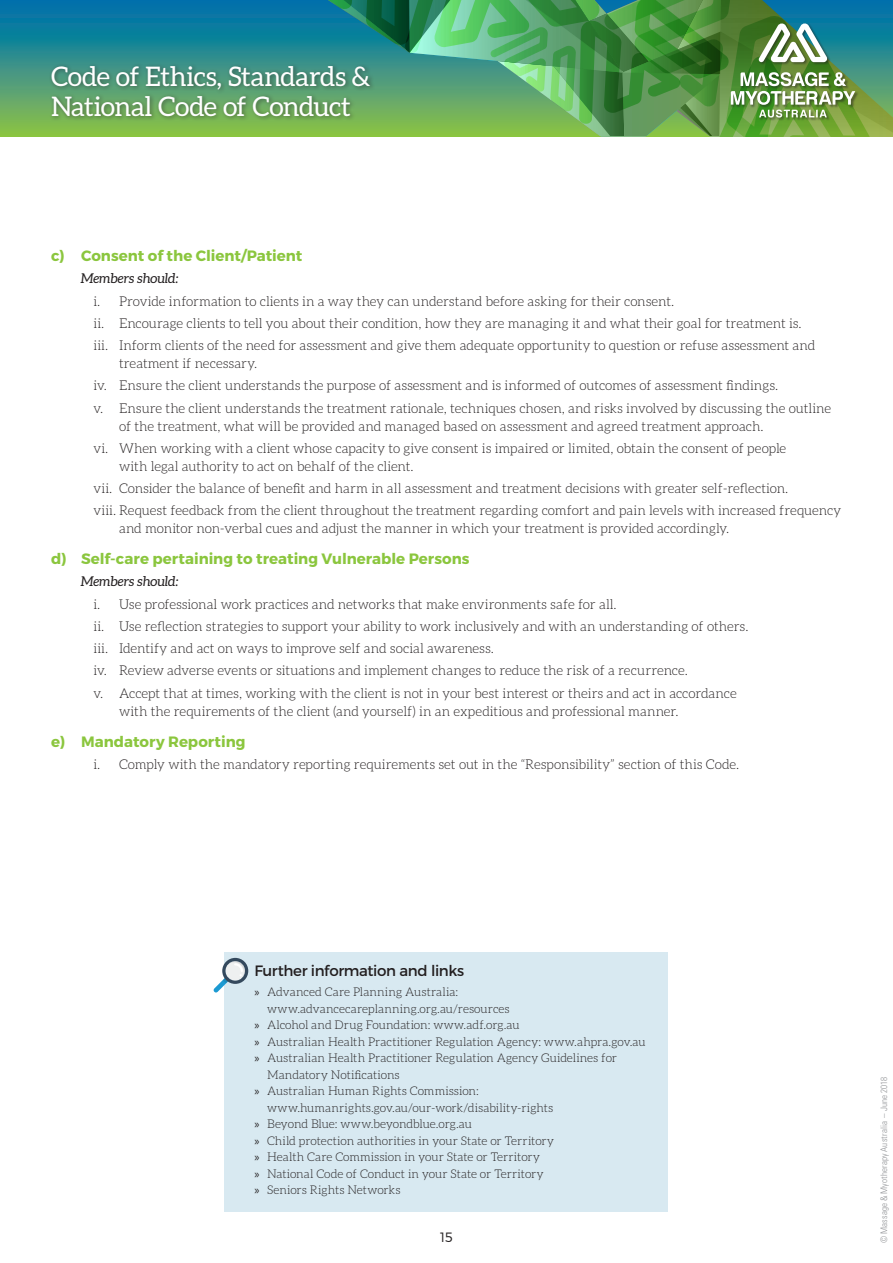
<style>
.page{position:relative;width:893px;height:1263px;background:#fff}
.page>*{position:absolute;margin:0;border:0;box-sizing:border-box;transform-origin:0 0}
.t1{font:27px/30px "Aleo";letter-spacing:-.015em;color:#fff}
.t2{font:700 15px "Montserrat";color:#8bc63e}
.t3{font:15px "Montserrat";letter-spacing:-.025em;color:#231f20}
.t4{font:300 13.5px/22.2px "Aleo";letter-spacing:-.005em;color:#231f20}
.t5{font:italic 13.5px "Aleo";letter-spacing:-.005em;color:#231f20}
.t6{font:300 13.5px "Montserrat";color:#231f20}
.t7{font:300 12px "Aleo";color:#231f20}
.t8{font:300 condensed 9px "Univers";letter-spacing:.015em;color:#939598}
.s1{font-family:"Myriad Pro";font-weight:400}
</style>
<div class="page">
<svg style="left:15px;top:0;width:878px;height:136px;background:#2f8e87"></svg>
<div style="left:49px;top:63px;width:327px;height:59px;background:#231f20;opacity:.5"></div>
<img style="left:234px;top:0;width:636px;height:136px">
<div style="left:225px;top:952px;width:443px;height:260px;background:#d8e9f1"></div>
<svg style="left:213px;top:958px;width:35px;height:35px"></svg>
<h1 class="t1" style="left:51px;top:61px;width:321px">Code of Ethics, Standards &amp;<br>National Code of Conduct</h1>
<p class="t2" style="left:51px;top:247px;width:253px">c) Consent of the Client/Patient</p>
<p class="t5" style="left:81px;top:271px;width:99px">Members should:</p>
<p class="t4" style="left:94px;top:290px;width:723px">i. Provide information to clients in a way they can understand before asking for their consent.<br>ii. Encourage clients to tell you about their condition, how they are managing it and what their goal for treatment is. iii. Inform clients of the need for assessment and give them adequate opportunity to question or refuse assessment and</p>
<p class="t4" style="left:94px;top:352px;width:739px;text-indent:26px">treatment if necessary.<br>iv. Ensure the client understands the purpose of assessment and is informed of outcomes of assessment findings.<br>v. Ensure the client understands the treatment rationale, techniques chosen, and risks involved by discussing the outline</p>
<p class="t4" style="left:94px;top:415px;width:694px;text-align:center">of the treatment, what will be provided and managed based on assessment and agreed treatment approach.<br>vi. When working with a client whose capacity to give consent is impaired or limited, obtain the consent of people</p>
<p class="t4" style="left:94px;top:455px;width:749px;text-indent:26px">with legal authority to act on behalf of the client.<br>vii. Consider the balance of benefit and harm in all assessment and treatment decisions with greater self-reflection.<br>viii. Request feedback from the client throughout the treatment regarding comfort and pain levels with increased frequency</p>
<p class="t4" style="left:119px;top:517px;width:612px">and monitor non-verbal cues and adjust the manner in which your treatment is provided accordingly.</p>
<p class="t2" style="left:51px;top:550px;width:420px">d) Self-care pertaining to treating Vulnerable Persons</p>
<p class="t5" style="left:81px;top:574px;width:99px">Members should:</p>
<p class="t4" style="left:94px;top:593px;width:656px">i. Use professional work practices and networks that make environments safe for all.<br>ii. Use reflection strategies to support your ability to work inclusively and with an understanding of others. iii. Identify and act on ways to improve self and social awareness.<br>iv. Review adverse events or situations and implement changes to reduce the risk of a recurrence.<br>v. Accept that at times, working with the client is not in your best interest or theirs and act in accordance</p>
<p class="t4" style="left:119px;top:700px;width:561px">with the requirements of the client (and yourself) in an expeditious and professional manner.</p>
<p class="t2" style="left:51px;top:732px;width:196px">e) Mandatory Reporting</p>
<p class="t4" style="left:94px;top:753px;width:647px">i. Comply with the mandatory reporting requirements set out in the “Responsibility” section of this Code.</p>
<p class="t3" style="left:254px;top:961px;width:211px">Further information and links</p>
<p class="t7" style="left:254px;top:985px;width:206px"><span class="s1">»</span> Advanced Care Planning Australia:</p>
<p class="t7" style="left:267px;top:1002px;width:244px">www.advancecareplanning.org.au/resources</p>
<p class="t7" style="left:254px;top:1018px;width:267px"><span class="s1">»</span> Alcohol and Drug Foundation: www.adf.org.au</p>
<p class="t7" style="left:254px;top:1035px;width:393px"><span class="s1">»</span> Australian Health Practitioner Regulation Agency: www.ahpra.gov.au</p>
<p class="t7" style="left:254px;top:1051px;width:364px"><span class="s1">»</span> Australian Health Practitioner Regulation Agency Guidelines for</p>
<p class="t7" style="left:267px;top:1068px;width:134px">Mandatory Notifications</p>
<p class="t7" style="left:254px;top:1084px;width:226px"><span class="s1">»</span> Australian Human Rights Commission:</p>
<p class="t7" style="left:267px;top:1101px;width:288px">www.humanrights.gov.au/our-work/disability-rights</p>
<p class="t7" style="left:254px;top:1117px;width:219px"><span class="s1">»</span> Beyond Blue: www.beyondblue.org.au</p>
<p class="t7" style="left:254px;top:1134px;width:301px"><span class="s1">»</span> Child protection authorities in your State or Territory</p>
<p class="t7" style="left:254px;top:1150px;width:287px"><span class="s1">»</span> Health Care Commission in your State or Territory</p>
<p class="t7" style="left:254px;top:1167px;width:291px"><span class="s1">»</span> National Code of Conduct in your State or Territory</p>
<p class="t7" style="left:254px;top:1183px;width:148px"><span class="s1">»</span> Seniors Rights Networks</p>
<p class="t6" style="left:440px;top:1229px;width:14px">15</p>
<p class="t8" style="left:879px;top:1243px;width:167px;rotate:-90deg">© Massage &amp; Myotherapy Australia – June 2018</p>
</div>
